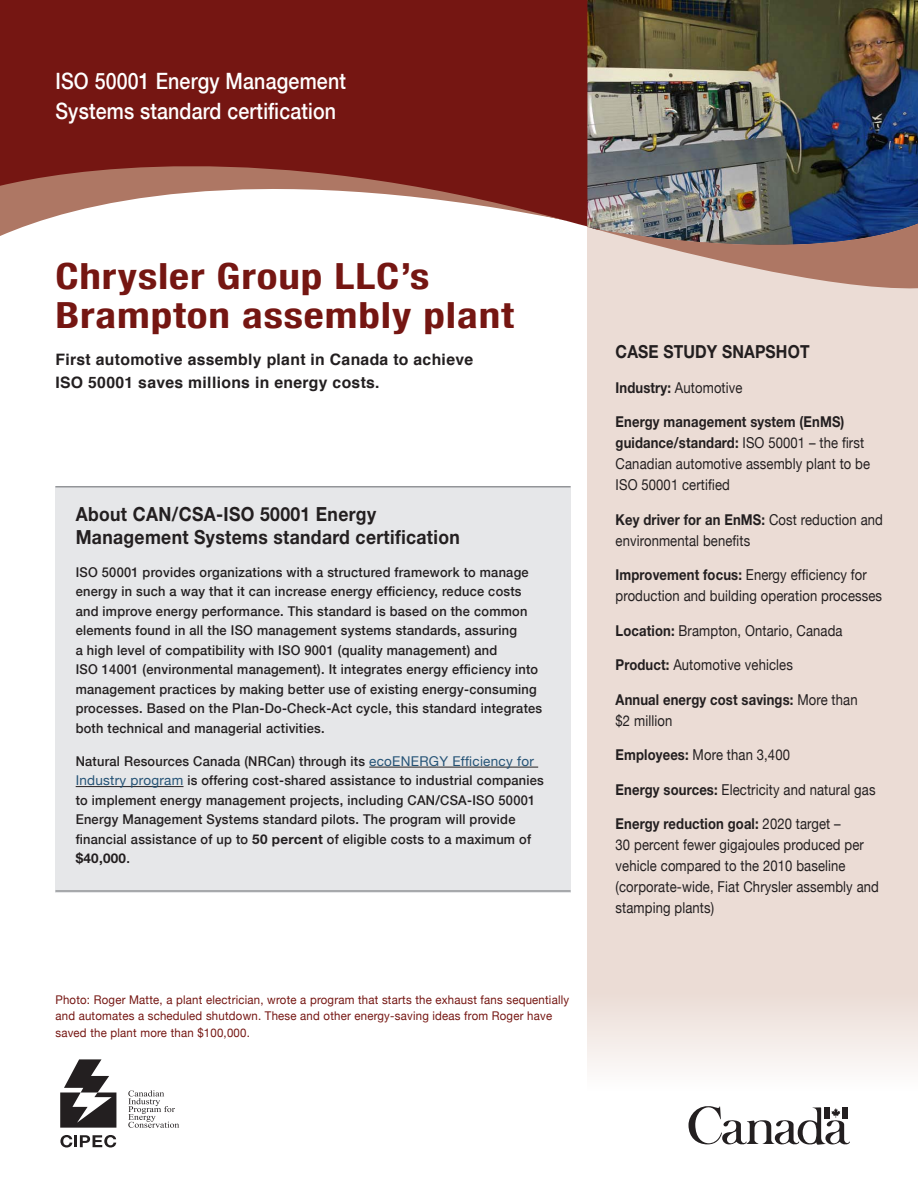
<style>
.page{position:relative;width:918px;height:1188px;background:#fff}
.page>*{position:absolute;margin:0;border:0;box-sizing:border-box;transform-origin:0 0}
.t1{font:700 condensed 36px/39px "Helvetica Neue";letter-spacing:.02em;color:#751612;scale:1.2 1}
.t2{font:500 22.5px/30px "Helvetica Neue";letter-spacing:.01em;color:#fff;scale:.87 1}
.t3{font:700 19.5px/22.5px "Helvetica Neue";letter-spacing:.02em;color:#231f20;scale:.9 1}
.t4{font:700 18px "Helvetica Neue";letter-spacing:.01em;color:#231f20;scale:.87 1}
.t5{font:700 15.75px/22.5px "Helvetica";letter-spacing:.02em;color:#231f20}
.t6{font:15px/21px "Helvetica Neue";letter-spacing:.01em;color:#231f20;scale:.87 1}
.t7{font:700 15px/21px "Helvetica Neue";letter-spacing:.01em;color:#231f20;scale:.87 1}
.t8{font:500 13.5px/19.5px "Helvetica Neue";letter-spacing:.02em;color:#231f20;scale:.95 1}
.t9{font:12px/16.5px "Helvetica Neue";letter-spacing:.02em;color:#751612;scale:.95 1}
.s1{font-weight:400;color:#255376}
.s2{font-weight:700}
.s3{font-weight:400}
</style>
<div class="page">
<div style="left:587px;top:216px;width:331px;height:875px;background:#ebdcd5"></div>
<div style="left:0;top:0;width:587px;height:137px;background:#751612"></div>
<img style="left:587px;top:0;width:331px;height:137px">
<svg style="left:689px;top:1106px;width:161px;height:39px"></svg>
<svg style="left:0;top:137px;width:918px;height:152px"></svg>
<svg style="left:60px;top:1059px;width:56px;height:69px"></svg>
<svg style="left:128px;top:1090px;width:51px;height:38px"></svg>
<svg style="left:60px;top:1135px;width:56px;height:12px"></svg>
<div style="left:55px;top:486px;width:516px;height:407px;background:#e6e7e9"></div>
<hr style="left:55px;top:486px;width:516px;height:2px;background:#939598">
<hr style="left:369px;top:767px;width:169px;height:1px;background:#231f20">
<hr style="left:76px;top:786px;width:108px;height:1px;background:#231f20">
<hr style="left:55px;top:890px;width:516px;height:2px;background:#939598">
<h1 class="t2" style="left:55px;top:66px;width:335px">ISO 50001 Energy Management<br>Systems standard certification</h1>
<h1 class="t1" style="left:55px;top:256px;width:384px">Chrysler Group LLC’s<br>Brampton assembly plant</h1>
<p class="t5" style="left:55px;top:349px;width:419px">First automotive assembly plant in Canada to achieve<br>ISO 50001 saves millions in energy costs.</p>
<h2 class="t3" style="left:76px;top:503px;width:428px">About CAN/CSA-ISO 50001 Energy<br>Management Systems standard certification</h2>
<p class="t8" style="left:76px;top:562px;width:493px">ISO 50001 provides organizations with a structured framework to manage energy in such a way that it can increase energy efficiency, reduce costs and improve energy performance. This standard is based on the common elements found in all the ISO management systems standards, assuring<br>a high level of compatibility with ISO 9001 (quality management) and<br>ISO 14001 (environmental management). It integrates energy efficiency into management practices by making better use of existing energy-consuming processes. Based on the Plan-Do-Check-Act cycle, this standard integrates both technical and managerial activities.</p>
<p class="t8" style="left:76px;top:751px;width:494px">Natural Resources Canada (NRCan) through its <span class="s1">ecoENERGY Efficiency for Industry program</span> is offering cost-shared assistance to industrial companies to implement energy management projects, including CAN/CSA-ISO 50001<br>Energy Management Systems standard pilots. The program will provide financial assistance of up to <span class="s2">50 percent</span> of eligible costs to a maximum of <span class="s2">$40,000</span>.</p>
<p class="t9" style="left:55px;top:991px;width:542px">Photo: Roger Matte, a plant electrician, wrote a program that starts the exhaust fans sequentially and automates a scheduled shutdown. These and other energy-saving ideas from Roger have saved the plant more than $100,000.</p>
<h2 class="t4" style="left:616px;top:341px;width:225px">CASE STUDY SNAPSHOT</h2>
<p class="t6" style="left:616px;top:377px;width:147px"><span class="s2">Industry:</span> Automotive</p>
<p class="t6" style="left:616px;top:411px;width:294px"><span class="s2">Energy management system (EnMS) guidance/standard:</span> ISO 50001 – the first Canadian automotive assembly plant to be ISO 50001 certified</p>
<p class="t6" style="left:616px;top:509px;width:309px"><span class="s2">Key driver for an EnMS:</span> Cost reduction and environmental benefits</p>
<p class="t6" style="left:616px;top:564px;width:308px"><span class="s2">Improvement focus:</span> Energy efficiency for production and building operation processes</p>
<p class="t6" style="left:616px;top:620px;width:262px"><span class="s2">Location:</span> Brampton, Ontario, Canada</p>
<p class="t6" style="left:616px;top:654px;width:205px"><span class="s2">Product:</span> Automotive vehicles</p>
<p class="t7" style="left:616px;top:688px;width:280px">Annual energy cost savings: <span class="s3">More than $2 million</span></p>
<p class="t6" style="left:616px;top:744px;width:202px"><span class="s2">Employees:</span> More than 3,400</p>
<p class="t6" style="left:616px;top:779px;width:300px"><span class="s2">Energy sources:</span> Electricity and natural gas</p>
<p class="t6" style="left:616px;top:813px;width:304px"><span class="s2">Energy reduction goal:</span> 2020 target –<br>30 percent fewer gigajoules produced per vehicle compared to the 2010 baseline (corporate-wide, Fiat Chrysler assembly and stamping plants)</p>
</div>
